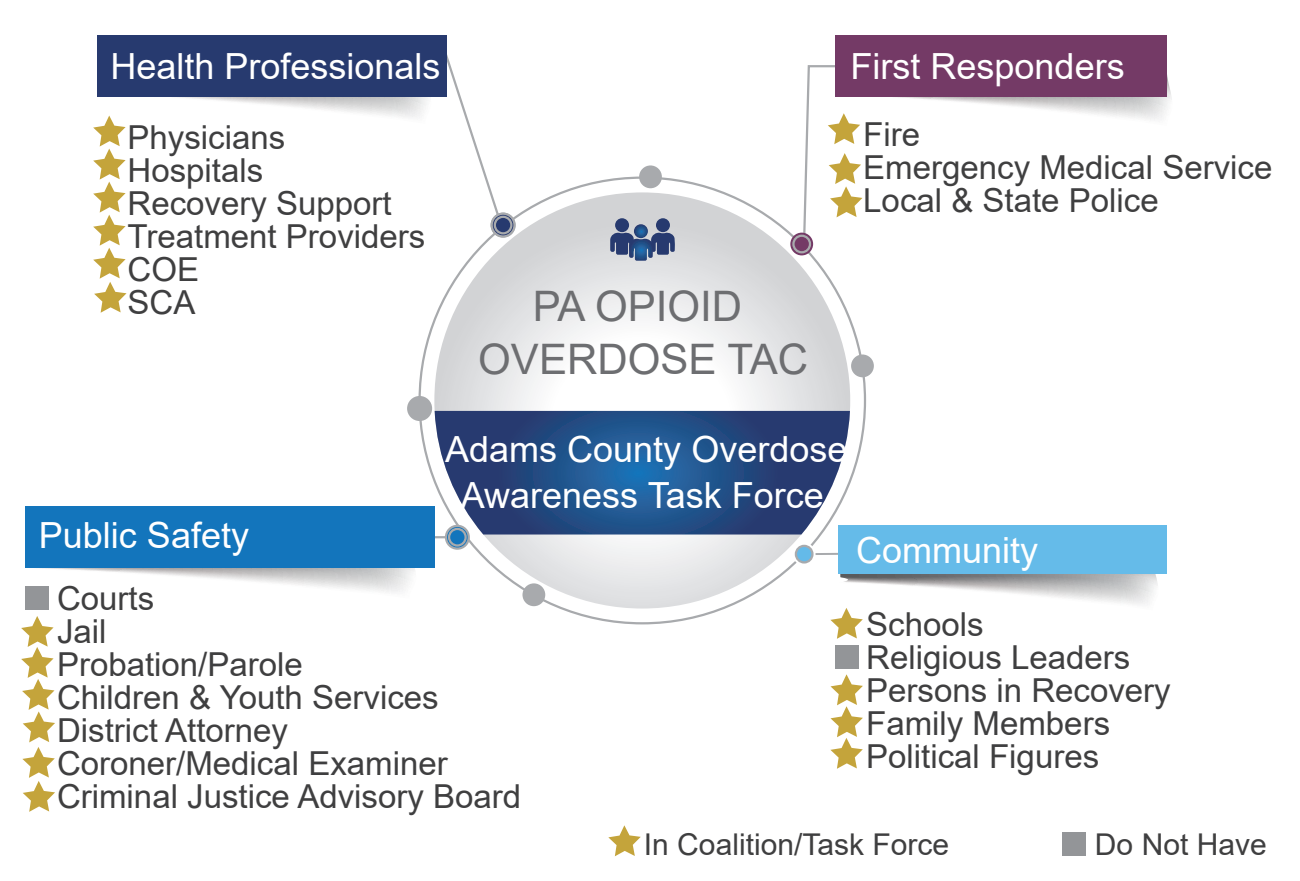
<style>
.page{position:relative;width:1300px;height:881px;background:#fff}
.page>*{position:absolute;margin:0;border:0;box-sizing:border-box;transform-origin:0 0}
.t1{font:42px/53.1px "Arial";color:#6d6e71;text-align:center}
.t2{font:36px/45.9px "Arial";color:#fff;text-align:center}
.t3{font:33px/33px "Arial";color:#3f3f40}
.t4{font:30px "Arial";color:#3f3f40}
</style>
<div class="page">
<hr style="left:418px;top:536px;width:47px;height:2px;background:#a8aaad">
<hr style="left:804px;top:552px;width:37px;height:3px;background:#a8aaad">
<svg style="left:27px;top:567px;width:389px;height:25px"></svg>
<div style="left:25px;top:506px;width:409px;height:61px;background:#1375bc"></div>
<div style="left:838px;top:524px;width:328px;height:49px;background:#65bbe9"></div>
<div style="left:97px;top:35px;width:350px;height:61px;background:#273a6f"></div>
<div style="left:835px;top:36px;width:331px;height:61px;background:#743a66"></div>
<svg style="left:434px;top:192px;width:416px;height:416px"></svg>
<svg style="left:434px;top:410px;width:416px;height:124px;background:#35578a"></svg>
<svg style="left:790px;top:232px;width:23px;height:23px"></svg>
<div style="left:793px;top:236px;width:17px;height:16px;background:#743a66;border-radius:50%"></div>
<div style="left:792px;top:234px;width:19px;height:19px;border:2px solid #a8aaad;border-radius:50%"></div>
<svg style="left:639px;top:165px;width:23px;height:23px"></svg>
<div style="left:642px;top:168px;width:16px;height:17px;background:#a8aaad;border-radius:50%"></div>
<div style="left:641px;top:167px;width:19px;height:19px;border:2px solid #a8aaad;border-radius:50%"></div>
<svg style="left:851px;top:354px;width:23px;height:23px"></svg>
<div style="left:854px;top:357px;width:16px;height:17px;background:#a8aaad;border-radius:50%"></div>
<div style="left:853px;top:356px;width:19px;height:19px;border:2px solid #a8aaad;border-radius:50%"></div>
<svg style="left:792px;top:542px;width:23px;height:23px"></svg>
<svg style="left:796px;top:545px;width:16px;height:17px"></svg>
<div style="left:794px;top:544px;width:19px;height:19px;border:2px solid #a8aaad;border-radius:50%"></div>
<svg style="left:446px;top:525px;width:23px;height:23px"></svg>
<div style="left:445px;top:524px;width:25px;height:25px;border:2px solid #a8aaad;border-radius:50%"></div>
<svg style="left:449px;top:528px;width:16px;height:17px"></svg>
<div style="left:448px;top:527px;width:19px;height:19px;border:2px solid #a8aaad;border-radius:50%"></div>
<div style="left:408px;top:397px;width:23px;height:22px;background:#a8aaad;border-radius:50%"></div>
<div style="left:407px;top:396px;width:25px;height:25px;border:2px solid #a8aaad;border-radius:50%"></div>
<div style="left:410px;top:399px;width:19px;height:18px;border:2px solid #a8aaad;border-radius:50%"></div>
<svg style="left:522px;top:583px;width:23px;height:23px"></svg>
<div style="left:525px;top:586px;width:17px;height:16px;background:#a8aaad;border-radius:50%"></div>
<div style="left:524px;top:585px;width:19px;height:19px;border:2px solid #a8aaad;border-radius:50%"></div>
<div style="left:615px;top:218px;width:14px;height:14px;background:#273a6f;border-radius:50%"></div>
<div style="left:656px;top:218px;width:14px;height:14px;background:#273a6f;border-radius:50%"></div>
<svg style="left:610px;top:224px;width:65px;height:36px;background:#607398"></svg>
<svg style="left:608px;top:825px;width:32px;height:30px"></svg>
<div style="left:1062px;top:831px;width:24px;height:24px;background:#939598"></div>
<svg style="left:830px;top:530px;width:328px;height:108px"></svg>
<svg style="left:802px;top:40px;width:370px;height:201px"></svg>
<svg style="left:93px;top:55px;width:407px;height:257px"></svg>
<svg style="left:491px;top:213px;width:23px;height:23px"></svg>
<div style="left:490px;top:212px;width:25px;height:25px;border:2px solid #a8aaad;border-radius:50%"></div>
<svg style="left:495px;top:217px;width:16px;height:16px"></svg>
<div style="left:493px;top:215px;width:19px;height:19px;border:2px solid #a8aaad;border-radius:50%"></div>
<div style="left:26px;top:586px;width:23px;height:23px;background:#939598"></div>
<div style="left:835px;top:644px;width:23px;height:23px;background:#939598"></div>
<svg style="left:21px;top:616px;width:34px;height:195px"></svg>
<svg style="left:830px;top:674px;width:33px;height:94px"></svg>
<p class="t2" style="left:110px;top:43px;width:332px">Health Professionals</p>
<p class="t3" style="left:128px;top:120px;width:299px">Physicians<br>Hospitals<br>Recovery Support<br>Treatment Providers<br>COE<br>SCA</p>
<p class="t1" style="left:478px;top:279px;width:331px">PA OPIOID<br>OVERDOSE TAC</p>
<p class="t2" style="left:850px;top:43px;width:276px">First Responders</p>
<p class="t3" style="left:863px;top:118px;width:410px">Fire<br>Emergency Medical Service<br>Local &amp; State Police</p>
<p class="t2" style="left:39px;top:511px;width:212px">Public Safety</p>
<p class="t2" style="left:445px;top:426px;width:404px">Adams County Overdose<br>Awareness Task Force</p>
<p class="t3" style="left:57px;top:581px;width:465px">Courts<br>Jail<br>Probation/Parole<br>Children &amp; Youth Services<br>District Attorney<br>Coroner/Medical Examiner<br>Criminal Justice Advisory Board</p>
<p class="t2" style="left:856px;top:526px;width:184px">Community</p>
<p class="t3" style="left:866px;top:607px;width:306px">Schools<br>Religious Leaders<br>Persons in Recovery<br>Family Members<br>Political Figures</p>
<p class="t4" style="left:644px;top:823px;width:307px">In Coalition/Task Force</p>
<p class="t4" style="left:1095px;top:823px;width:173px">Do Not Have</p>
</div>
